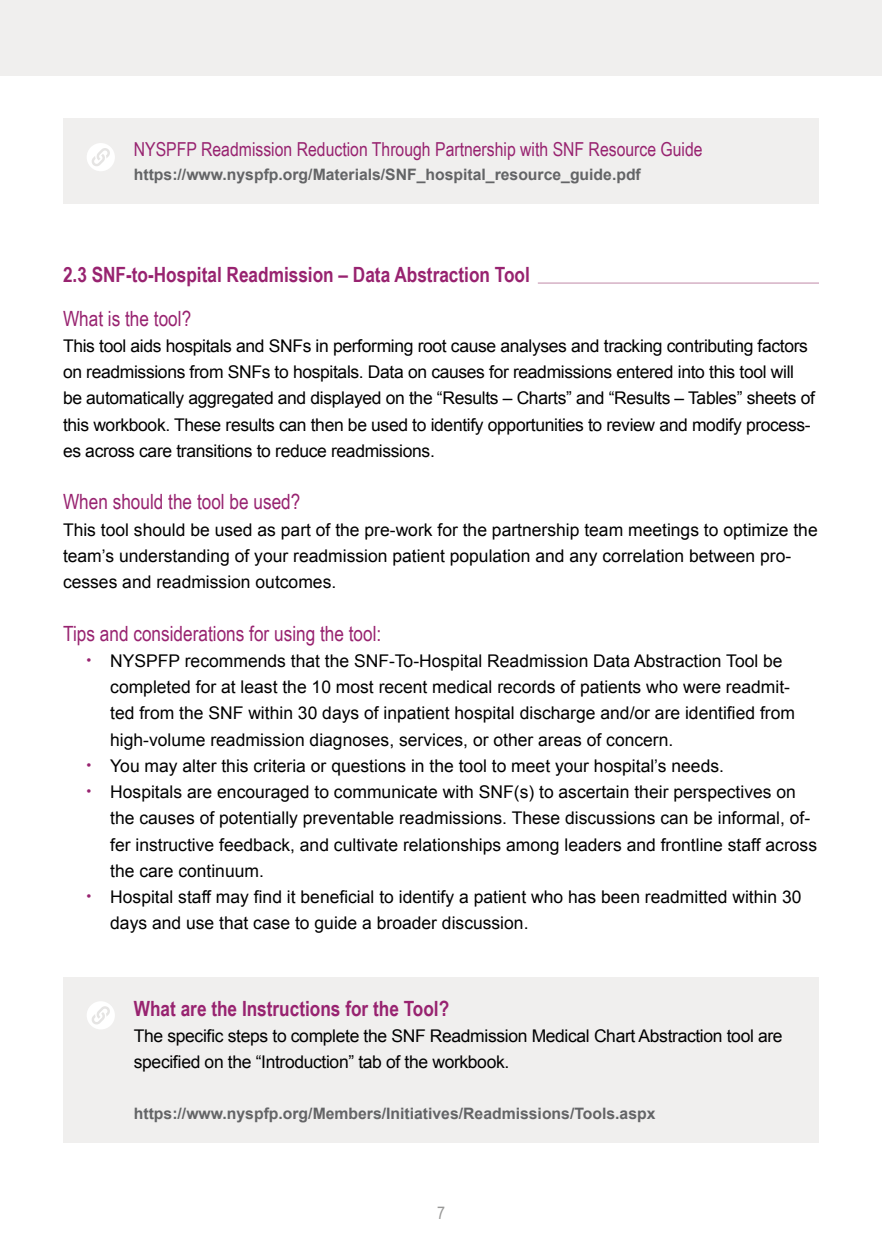
<style>
.page{position:relative;width:882px;height:1260px;background:#fff}
.page>*{position:absolute;margin:0;border:0;box-sizing:border-box;transform-origin:0 0}
.t1{font:700 21px "Arial Narrow";color:#982370}
.t2{font:21px "Arial Narrow";color:#982370}
.t3{font:19.25px "Arial Narrow";color:#982370}
.t4{font:17.5px/26.2px "Arial";color:#000}
.t5{font:17.5px/26.2px "Arial";letter-spacing:-.02em;color:#000}
.t6{font:17.5px "Arial Narrow";color:#989897}
.t7{font:700 15.75px "Arial";color:#636466}
.s1{font-size:14px;color:#982370}
</style>
<div class="page">
<div style="left:0;top:0;width:882px;height:76px;background:#f0efee"></div>
<hr style="left:538px;top:283px;width:281px;height:1px;background:#c089a8">
<div style="left:63px;top:118px;width:756px;height:86px;background:#f0efee"></div>
<div style="left:87px;top:143px;width:28px;height:28px;background:#fff;border-radius:50%"></div>
<svg style="left:92px;top:148px;width:18px;height:18px"></svg>
<div style="left:63px;top:977px;width:756px;height:166px;background:#f0efee"></div>
<div style="left:87px;top:1001px;width:28px;height:28px;background:#fff;border-radius:50%"></div>
<svg style="left:92px;top:1006px;width:18px;height:19px"></svg>
<p class="t3" style="left:134px;top:135px;width:570px">NYSPFP Readmission Reduction Through Partnership with SNF Resource Guide</p>
<p class="t7" style="left:134px;top:164px;width:509px">https://www.nyspfp.org/Materials/SNF_hospital_resource_guide.pdf</p>
<h3 class="t1" style="left:63px;top:259px;width:468px">2.3 SNF-to-Hospital Readmission – Data Abstraction Tool</h3>
<h4 class="t2" style="left:63px;top:303px;width:130px">What is the tool?</h4>
<p class="t5" style="left:63px;top:333px;width:753px">This tool aids hospitals and SNFs in performing root cause analyses and tracking contributing factors on readmissions from SNFs to hospitals. Data on causes for readmissions entered into this tool will be automatically aggregated and displayed on the “Results – Charts” and “Results – Tables” sheets of this workbook. These results can then be used to identify opportunities to review and modify process&shy;es across care transitions to reduce readmissions.</p>
<h4 class="t2" style="left:63px;top:487px;width:239px">When should the tool be used?</h4>
<p class="t4" style="left:63px;top:517px;width:756px">This tool should be used as part of the pre-work for the partnership team meetings to optimize the team’s understanding of your readmission patient population and any correlation between pro&shy;cesses and readmission outcomes.</p>
<h4 class="t2" style="left:63px;top:618px;width:320px">Tips and considerations for using the tool:</h4>
<p class="t4" style="left:110px;top:648px;width:686px;text-indent:-24px"><span class="s1">•</span> NYSPFP recommends that the SNF-To-Hospital Readmission Data Abstraction Tool be completed for at least the 10 most recent medical records of patients who were readmit&shy;ted from the SNF within 30 days of inpatient hospital discharge and/or are identified from high-volume readmission diagnoses, services, or other areas of concern.</p>
<p class="t4" style="left:87px;top:753px;width:639px"><span class="s1">•</span> You may alter this criteria or questions in the tool to meet your hospital’s needs.</p>
<p class="t4" style="left:110px;top:779px;width:708px;text-indent:-24px"><span class="s1">•</span> Hospitals are encouraged to communicate with SNF(s) to ascertain their perspectives on the causes of potentially preventable readmissions. These discussions can be informal, of&shy;fer instructive feedback, and cultivate relationships among leaders and frontline staff across the care continuum.</p>
<p class="t4" style="left:110px;top:884px;width:693px;text-indent:-24px"><span class="s1">•</span> Hospital staff may find it beneficial to identify a patient who has been readmitted within 30 days and use that case to guide a broader discussion.</p>
<h4 class="t1" style="left:134px;top:993px;width:317px">What are the Instructions for the Tool?</h4>
<p class="t5" style="left:134px;top:1023px;width:650px">The specific steps to complete the SNF Readmission Medical Chart Abstraction tool are specified on the “Introduction” tab of the workbook.</p>
<p class="t7" style="left:134px;top:1103px;width:523px">https://www.nyspfp.org/Members/Initiatives/Readmissions/Tools.aspx</p>
<p class="t6" style="left:437px;top:1200px;width:9px">7</p>
</div>
